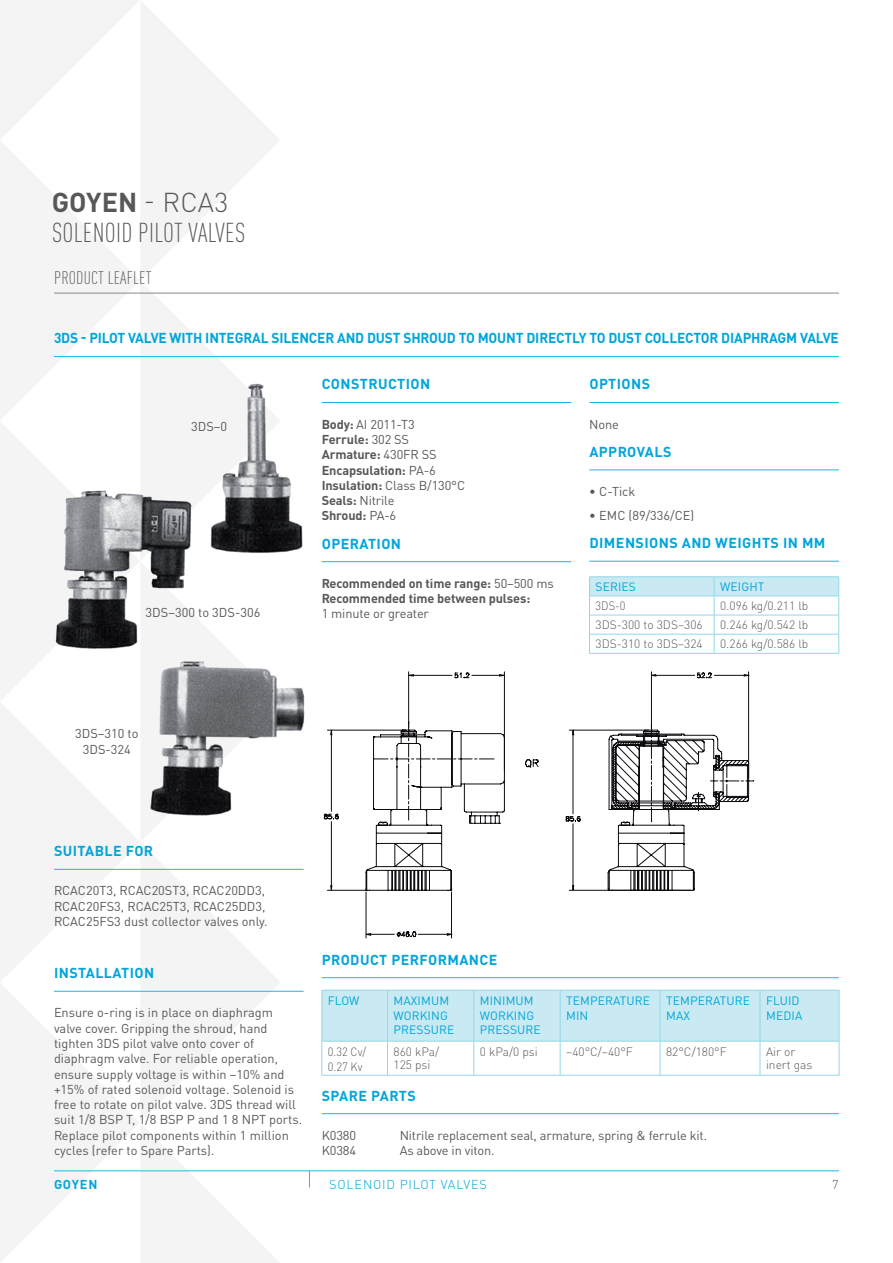
<style>
.page{position:relative;width:893px;height:1263px;background:#fff}
.page>*{position:absolute;margin:0;border:0;box-sizing:border-box;transform-origin:0 0}
.t1{font:300 condensed 27px "DIN Pro";letter-spacing:.01em;color:#57585a}
.t2{font:700 27px "DIN Pro";letter-spacing:-.005em;color:#57585a}
.t3{font:300 condensed 18px "DIN Pro";letter-spacing:.01em;color:#57585a}
.t4{font:700 14.25px "DIN Pro";letter-spacing:.02em;color:#00a5da}
.t5{font:700 14.25px "DIN Pro";letter-spacing:-.01em;color:#00a5da;scale:.96 1}
.t6{font:12.75px/15.3px "DIN Pro";color:#57585a}
.t7{font:700 12.75px/15.3px "DIN Pro";letter-spacing:-.01em;color:#57585a}
.t8{font:300 12.75px "DIN Pro";letter-spacing:.06em;color:#00a5da}
.t9{font:700 12.75px "DIN Pro";letter-spacing:.055em;color:#00a5da}
.t10{font:300 12.75px "DIN Pro";color:#57585a}
.t11{font:300 12px/12.8px "DIN Pro";color:#57585a}
.t12{font:12px/14.4px "DIN Pro";letter-spacing:.01em;color:#00a5da}
.t13{font:300 12px/14.4px "DIN Pro";color:#57585a;scale:.92 1}
.s1{font-weight:300}
.s2{font-weight:400}
</style>
<div class="page">
<svg style="left:0;top:0;width:279px;height:140px;fill:#f4f4f4"></svg>
<svg style="left:0;top:140px;width:281px;height:281px"></svg>
<svg style="left:0;top:421px;width:226px;height:279px"></svg>
<svg style="left:0;top:703px;width:281px;height:279px"></svg>
<svg style="left:0;top:982px;width:281px;height:281px"></svg>
<hr style="left:54px;top:1170px;width:785px;height:1px;background:#19b9e4">
<svg style="left:309px;top:1171px;width:1px;height:16px"></svg>
<hr style="left:54px;top:293px;width:785px;height:1px;background:#87898c">
<svg style="left:323px;top:729px;width:39px;height:162px"></svg>
<svg style="left:362px;top:671px;width:391px;height:268px"></svg>
<img style="left:174px;top:376px;width:148px;height:180px">
<hr style="left:54px;top:869px;width:250px;height:1px;background:#19b9e4">
<hr style="left:54px;top:991px;width:250px;height:1px;background:#19b9e4">
<hr style="left:322px;top:402px;width:249px;height:1px;background:#19b9e4">
<hr style="left:322px;top:561px;width:249px;height:1px;background:#19b9e4">
<hr style="left:589px;top:402px;width:250px;height:1px;background:#19b9e4">
<hr style="left:589px;top:469px;width:250px;height:1px;background:#19b9e4">
<hr style="left:589px;top:561px;width:250px;height:1px;background:#19b9e4">
<hr style="left:589px;top:576px;width:125px;height:1px;background:#94d7e8">
<hr style="left:714px;top:576px;width:125px;height:1px;background:#94d7e8">
<svg style="left:589px;top:577px;width:250px;height:76px"></svg>
<hr style="left:589px;top:653px;width:125px;height:1px;background:#94d7e8">
<hr style="left:714px;top:653px;width:125px;height:1px;background:#94d7e8">
<svg style="left:323px;top:991px;width:516px;height:84px"></svg>
<hr style="left:322px;top:990px;width:65px;height:1px;background:#94d7e8">
<hr style="left:322px;top:990px;width:1px;height:51px;background:#94d7e8">
<hr style="left:387px;top:990px;width:87px;height:1px;background:#94d7e8">
<hr style="left:387px;top:990px;width:1px;height:51px;background:#94d7e8">
<hr style="left:474px;top:990px;width:86px;height:1px;background:#94d7e8">
<hr style="left:474px;top:990px;width:1px;height:51px;background:#94d7e8">
<hr style="left:560px;top:990px;width:100px;height:1px;background:#94d7e8">
<hr style="left:560px;top:990px;width:1px;height:51px;background:#94d7e8">
<hr style="left:660px;top:990px;width:100px;height:1px;background:#94d7e8">
<hr style="left:660px;top:990px;width:1px;height:51px;background:#94d7e8">
<hr style="left:760px;top:990px;width:79px;height:1px;background:#94d7e8">
<hr style="left:760px;top:990px;width:1px;height:51px;background:#94d7e8">
<hr style="left:839px;top:990px;width:1px;height:51px;background:#94d7e8">
<hr style="left:322px;top:1041px;width:65px;height:1px;background:#94d7e8">
<hr style="left:322px;top:1041px;width:1px;height:34px;background:#94d7e8">
<hr style="left:387px;top:1041px;width:87px;height:1px;background:#94d7e8">
<hr style="left:387px;top:1041px;width:1px;height:34px;background:#94d7e8">
<hr style="left:474px;top:1041px;width:86px;height:1px;background:#94d7e8">
<hr style="left:474px;top:1041px;width:1px;height:34px;background:#94d7e8">
<hr style="left:560px;top:1041px;width:100px;height:1px;background:#94d7e8">
<hr style="left:560px;top:1041px;width:1px;height:34px;background:#94d7e8">
<hr style="left:660px;top:1041px;width:100px;height:1px;background:#94d7e8">
<hr style="left:660px;top:1041px;width:1px;height:34px;background:#94d7e8">
<hr style="left:760px;top:1041px;width:79px;height:1px;background:#94d7e8">
<hr style="left:760px;top:1041px;width:1px;height:34px;background:#94d7e8">
<hr style="left:839px;top:1041px;width:1px;height:34px;background:#94d7e8">
<hr style="left:322px;top:1075px;width:65px;height:1px;background:#94d7e8">
<hr style="left:387px;top:1075px;width:87px;height:1px;background:#94d7e8">
<hr style="left:474px;top:1075px;width:86px;height:1px;background:#94d7e8">
<hr style="left:560px;top:1075px;width:100px;height:1px;background:#94d7e8">
<hr style="left:660px;top:1075px;width:100px;height:1px;background:#94d7e8">
<hr style="left:760px;top:1075px;width:79px;height:1px;background:#94d7e8">
<hr style="left:322px;top:977px;width:517px;height:1px;background:#19b9e4">
<hr style="left:54px;top:356px;width:785px;height:1px;background:#19b9e4">
<hr style="left:322px;top:1113px;width:517px;height:1px;background:#19b9e4">
<img style="left:43px;top:485px;width:166px;height:168px">
<img style="left:139px;top:648px;width:166px;height:177px">
<h1 class="t2" style="left:52px;top:180px;width:178px">GOYEN <span class="s1">- RCA3</span></h1>
<h1 class="t1" style="left:52px;top:214px;width:195px">SOLENOID PILOT VALVES</h1>
<h2 class="t3" style="left:54px;top:265px;width:99px">PRODUCT LEAFLET</h2>
<p class="t5" style="left:54px;top:326px;width:819px">3DS - PILOT VALVE WITH INTEGRAL SILENCER AND DUST SHROUD TO MOUNT DIRECTLY TO DUST COLLECTOR DIAPHRAGM VALVE</p>
<p class="t6" style="left:191px;top:417px;width:38px">3DS–0</p>
<p class="t6" style="left:146px;top:604px;width:116px">3DS–300 to 3DS-306</p>
<p class="t6" style="left:75px;top:725px;width:65px;text-align:center">3DS–310 to<br>3DS-324</p>
<p class="t4" style="left:322px;top:372px;width:110px">CONSTRUCTION</p>
<p class="t7" style="left:322px;top:415px;width:145px">Body: <span class="s2">AI 2011-T3<br></span>Ferrule: <span class="s2">302 SS<br></span>Armature: <span class="s2">430FR SS<br></span>Encapsulation: <span class="s2">PA-6<br></span>Insulation: <span class="s2">Class B/130°C<br></span>Seals: <span class="s2">Nitrile<br></span>Shroud: <span class="s2">PA-6</span></p>
<p class="t4" style="left:322px;top:531px;width:81px">OPERATION</p>
<p class="t7" style="left:322px;top:574px;width:234px">Recommended on time range: <span class="s2">50–500 ms<br></span>Recommended time between pulses:</p>
<p class="t6" style="left:322px;top:605px;width:109px">1 minute or greater</p>
<p class="t4" style="left:589px;top:372px;width:62px">OPTIONS</p>
<p class="t6" style="left:589px;top:415px;width:31px">None</p>
<p class="t4" style="left:589px;top:440px;width:84px">APPROVALS</p>
<p class="t6" style="left:589px;top:482px;width:48px">• C-Tick</p>
<p class="t6" style="left:589px;top:506px;width:107px">• EMC (89/336/CE)</p>
<p class="t4" style="left:589px;top:531px;width:238px">DIMENSIONS AND WEIGHTS IN MM</p>
<p class="t12" style="left:596px;top:578px;width:42px">SERIES</p>
<p class="t12" style="left:720px;top:578px;width:46px">WEIGHT</p>
<p class="t13" style="left:595px;top:597px;width:34px">3DS-0</p>
<p class="t11" style="left:720px;top:598px;width:90px">0.096 kg/0.211 lb</p>
<p class="t11" style="left:595px;top:617px;width:109px">3DS-300 to 3DS–306</p>
<p class="t11" style="left:720px;top:617px;width:90px">0.246 kg/0.542 lb</p>
<p class="t11" style="left:595px;top:636px;width:109px">3DS-310 to 3DS–324</p>
<p class="t11" style="left:720px;top:636px;width:90px">0.266 kg/0.586 lb</p>
<p class="t4" style="left:54px;top:839px;width:101px">SUITABLE FOR</p>
<p class="t6" style="left:54px;top:882px;width:215px">RCAC20T3, RCAC20ST3, RCAC20DD3,<br>RCAC20FS3, RCAC25T3, RCAC25DD3,<br>RCAC25FS3 dust collector valves only.</p>
<p class="t4" style="left:54px;top:961px;width:102px">INSTALLATION</p>
<p class="t6" style="left:54px;top:1004px;width:250px">Ensure o-ring is in place on diaphragm valve cover. Gripping the shroud, hand tighten 3DS pilot valve onto cover of diaphragm valve. For reliable operation, ensure supply voltage is within –10% and +15% of rated solenoid voltage. Solenoid is free to rotate on pilot valve. 3DS thread will suit 1/8 BSP T, 1/8 BSP P and 1 8 NPT ports.<br>Replace pilot components within 1 million cycles (refer to Spare Parts).</p>
<p class="t9" style="left:54px;top:1174px;width:45px">GOYEN</p>
<p class="t4" style="left:322px;top:947px;width:177px">PRODUCT PERFORMANCE</p>
<p class="t12" style="left:328px;top:992px;width:33px">FLOW</p>
<p class="t12" style="left:394px;top:992px;width:62px">MAXIMUM<br>WORKING<br>PRESSURE</p>
<p class="t12" style="left:480px;top:992px;width:62px">MINIMUM<br>WORKING<br>PRESSURE</p>
<p class="t12" style="left:566px;top:992px;width:85px">TEMPERATURE<br>MIN</p>
<p class="t12" style="left:666px;top:992px;width:85px">TEMPERATURE<br>MAX</p>
<p class="t12" style="left:766px;top:992px;width:38px">FLUID<br>MEDIA</p>
<p class="t13" style="left:328px;top:1044px;width:43px">0.32 Cv/<br>0.27 Kv</p>
<p class="t11" style="left:393px;top:1044px;width:47px">860 kPa/<br>125 psi</p>
<p class="t11" style="left:480px;top:1044px;width:59px">0 kPa/0 psi</p>
<p class="t11" style="left:566px;top:1044px;width:68px">−40°C/−40°F</p>
<p class="t11" style="left:666px;top:1044px;width:62px">82°C/180°F</p>
<p class="t11" style="left:766px;top:1044px;width:48px">Air or inert gas</p>
<p class="t4" style="left:322px;top:1083px;width:96px">SPARE PARTS</p>
<p class="t6" style="left:322px;top:1126px;width:36px">K0380</p>
<p class="t6" style="left:400px;top:1126px;width:309px">Nitrile replacement seal, armature, spring &amp; ferrule kit.</p>
<p class="t6" style="left:322px;top:1141px;width:36px">K0384</p>
<p class="t6" style="left:400px;top:1141px;width:96px">As above in viton.</p>
<p class="t8" style="left:329px;top:1174px;width:159px">SOLENOID PILOT VALVES</p>
<p class="t10" style="left:832px;top:1174px;width:8px">7</p>
</div>
